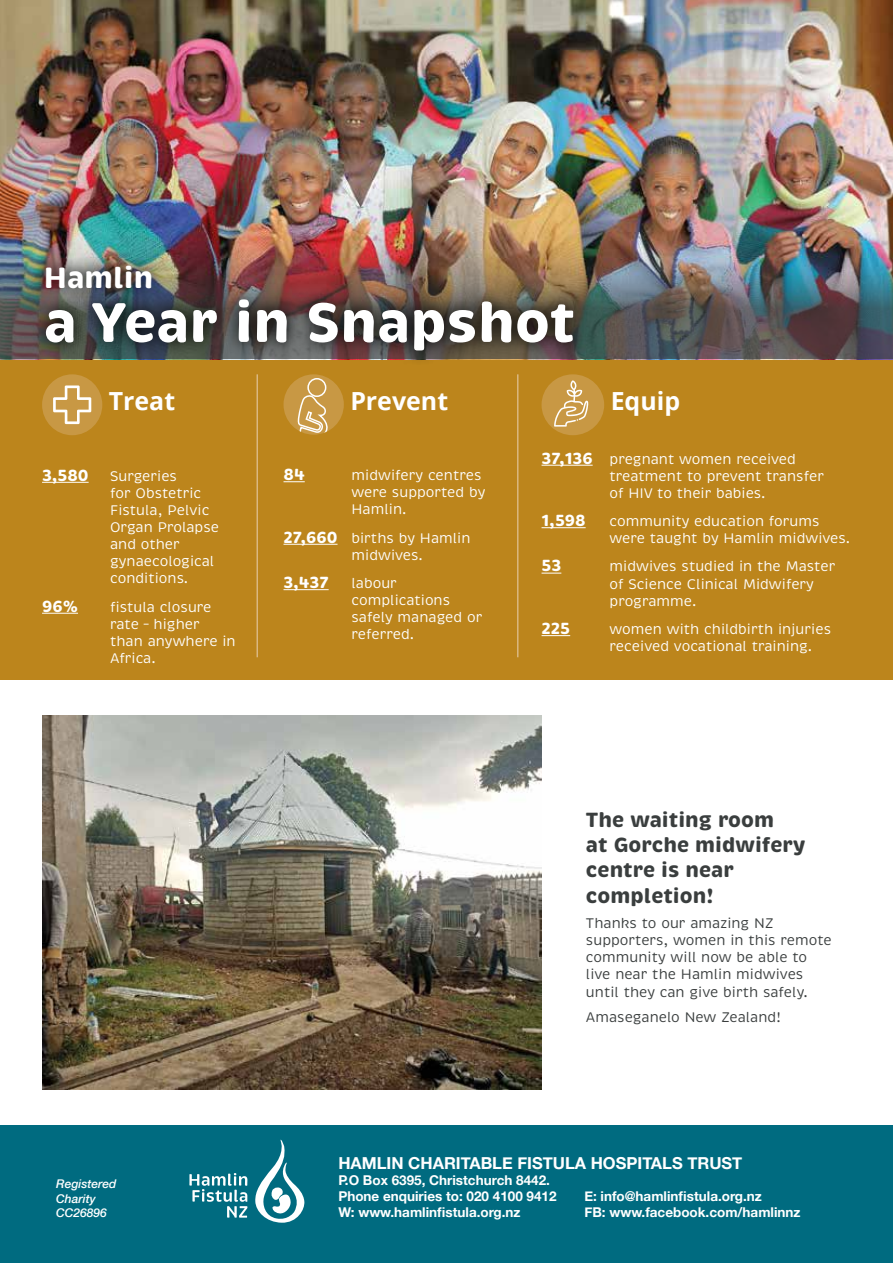
<style>
.page{position:relative;width:893px;height:1263px;background:#fff}
.page>*{position:absolute;margin:0;border:0;box-sizing:border-box;transform-origin:0 0}
.t1{font:700 57px "Brevia";color:#fff}
.t2{font:700 30px "Brevia";color:#fff}
.t3{font:700 24.9px "Open Sans";color:#fff}
.t4{font:700 21px/25.2px "Brevia";color:#3a3e3e}
.t5{font:700 16.5px "Helvetica Neue";color:#fff}
.t6{font:700 16.5px "Brevia";color:#fff}
.t7{font:14.25px/17.1px "Brevia";color:#fff}
.t8{font:14.25px/17.1px "Brevia";color:#3a3e3e}
.t9{font:700 13.5px/16.2px "Helvetica Neue";color:#fff}
.t10{font:italic 500 12px/14.4px "Helvetica Neue";color:#fff}
.s1{font-weight:700;font-size:16.5px}
</style>
<div class="page">
<div style="left:0;top:359px;width:893px;height:321px;background:#bc851c"></div>
<img style="left:0;top:0;width:893px;height:222px">
<div style="left:0;top:1125px;width:893px;height:138px;background:#006b80"></div>
<svg style="left:189px;top:1173px;width:58px;height:44px"></svg>
<svg style="left:255px;top:1139px;width:50px;height:84px"></svg>
<hr style="left:42px;top:482px;width:47px;height:1px;background:#fff">
<hr style="left:42px;top:613px;width:36px;height:1px;background:#fff">
<div style="left:42px;top:374px;width:60px;height:61px;background:#c89844;border-radius:50%"></div>
<svg style="left:53px;top:385px;width:38px;height:39px"></svg>
<svg style="left:284px;top:481px;width:21px;height:1px"></svg>
<hr style="left:284px;top:544px;width:54px;height:1px;background:#fff">
<hr style="left:284px;top:589px;width:45px;height:1px;background:#fff">
<div style="left:284px;top:374px;width:60px;height:61px;background:#c89844;border-radius:50%"></div>
<svg style="left:297px;top:394px;width:37px;height:41px"></svg>
<div style="left:307px;top:378px;width:19px;height:19px;border:1px solid #fff;border-radius:50%"></div>
<hr style="left:542px;top:465px;width:51px;height:1px;background:#fff">
<hr style="left:542px;top:527px;width:44px;height:1px;background:#fff">
<svg style="left:542px;top:573px;width:19px;height:1px"></svg>
<svg style="left:542px;top:635px;width:28px;height:1px"></svg>
<div style="left:542px;top:374px;width:62px;height:61px;background:#c89844;border-radius:50%"></div>
<svg style="left:554px;top:380px;width:35px;height:47px"></svg>
<hr style="left:256px;top:374px;width:2px;height:283px;background:#dab881">
<hr style="left:517px;top:374px;width:1px;height:283px;background:#dab881">
<img style="left:0;top:222px;width:893px;height:137px">
<img style="left:30px;top:251px;width:558px;height:109px">
<img style="left:42px;top:715px;width:500px;height:375px">
<h2 class="t2" style="left:44px;top:259px;width:111px">Hamlin</h2>
<h1 class="t1" style="left:44px;top:287px;width:533px">a Year in Snapshot</h1>
<h3 class="t3" style="left:109px;top:384px;width:68px">Treat</h3>
<p class="t6" style="left:42px;top:465px;width:48px">3,580</p>
<p class="t7" style="left:110px;top:467px;width:111px">Surgeries<br>for Obstetric<br>Fistula, Pelvic<br>Organ Prolapse and other gynaecological conditions.</p>
<p class="t6" style="left:42px;top:596px;width:37px">96%</p>
<p class="t7" style="left:110px;top:598px;width:127px">fistula closure rate – higher than anywhere in<br>Africa.</p>
<h3 class="t3" style="left:350px;top:383px;width:99px">Prevent</h3>
<p class="t6" style="left:284px;top:464px;width:23px">84</p>
<p class="t7" style="left:352px;top:467px;width:135px">midwifery centres were supported by<br>Hamlin.</p>
<p class="t7" style="left:352px;top:529px;width:120px;text-indent:-68px"><span class="s1">27,660</span> births by Hamlin midwives.</p>
<p class="t6" style="left:284px;top:572px;width:47px">3,437</p>
<p class="t7" style="left:352px;top:575px;width:132px">labour complications safely managed or referred.</p>
<h3 class="t3" style="left:611px;top:384px;width:71px">Equip</h3>
<p class="t7" style="left:610px;top:450px;width:216px;text-indent:-68px"><span class="s1">37,136</span> pregnant women received treatment to prevent transfer of HIV to their babies.</p>
<p class="t6" style="left:542px;top:510px;width:46px">1,598</p>
<p class="t7" style="left:610px;top:513px;width:242px">community education forums were taught by Hamlin midwives.</p>
<p class="t6" style="left:542px;top:555px;width:21px">53</p>
<p class="t7" style="left:610px;top:558px;width:227px">midwives studied in the Master of Science Clinical Midwifery programme.</p>
<p class="t6" style="left:542px;top:618px;width:30px">225</p>
<p class="t7" style="left:610px;top:621px;width:223px">women with childbirth injuries received vocational training.</p>
<p class="t10" style="left:56px;top:1176px;width:62px">Registered<br>Charity<br>CC26896</p>
<h3 class="t4" style="left:586px;top:807px;width:221px">The waiting room<br>at Gorche midwifery centre is near completion!</h3>
<p class="t8" style="left:586px;top:915px;width:247px">Thanks to our amazing NZ supporters, women in this remote community will now be able to live near the Hamlin midwives until they can give birth safely.</p>
<p class="t8" style="left:586px;top:1009px;width:196px">Amaseganelo New Zealand!</p>
<p class="t5" style="left:338px;top:1150px;width:405px">HAMLIN CHARITABLE FISTULA HOSPITALS TRUST</p>
<p class="t9" style="left:338px;top:1172px;width:220px">P.O Box 6395, Christchurch 8442.<br>Phone enquiries to: 020 4100 9412</p>
<p class="t9" style="left:584px;top:1188px;width:179px">E: info@hamlinfistula.org.nz</p>
<p class="t9" style="left:338px;top:1205px;width:184px">W: www.hamlinfistula.org.nz</p>
<p class="t9" style="left:584px;top:1205px;width:218px">FB: www.facebook.com/hamlinnz</p>
</div>
